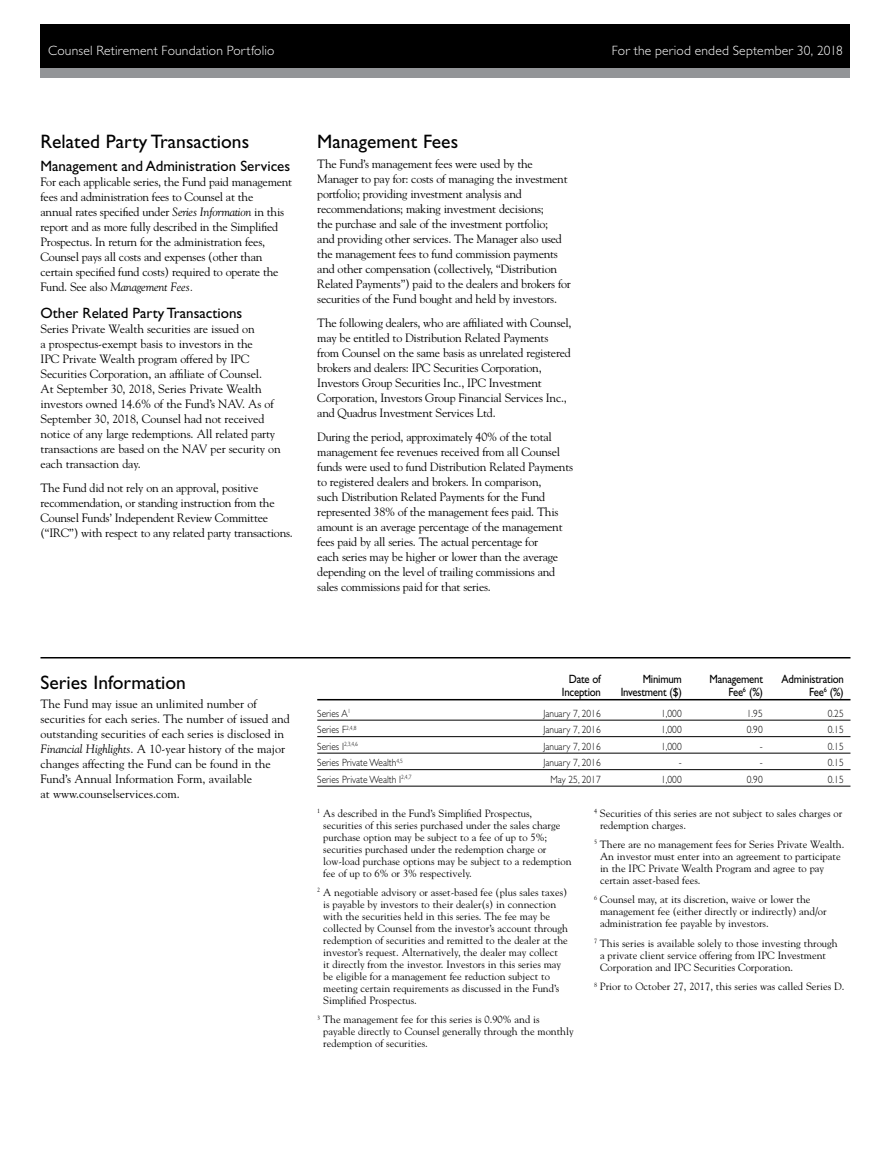
<style>
.page{position:relative;width:891px;height:1161px;background:#fff}
.page>*{position:absolute;margin:0;border:0;box-sizing:border-box;transform-origin:0 0}
.Subhead_Bold{font:19.5px "Gill Sans Std";color:#000}
._2nd_Subhead{font:15px "Gill Sans Std";color:#000}
.SCOTT_Master_Page_he{font:300 13.5px "Gill Sans Std";letter-spacing:.015em;color:#fff}
.Body_Copy{font:12px/15px "Goudy Std";letter-spacing:-.02em;color:#000}
.Body_Copy-2{font:12px/15px "Goudy Std";color:#000}
.t1{font:12px "Gill Sans Std";letter-spacing:-.02em;color:#000;scale:.9 1}
.Definition_copy{font:10.5px/12px "Goudy Std";color:#000}
.Ann_Comp_Rtn_Table{font:300 10.5px "Gill Sans Std";color:#000;scale:.9 1}
.s1{font-style:italic}
</style>
<div class="page">
<div style="left:40px;top:24px;width:810px;height:52px;background:#000"></div>
<div style="left:40px;top:68px;width:810px;height:10px;background:#939598"></div>
<hr style="left:317px;top:699px;width:533px;height:1px;background:#000">
<hr style="left:317px;top:720px;width:533px;height:1px;background:#000">
<hr style="left:317px;top:736px;width:533px;height:1px;background:#000">
<hr style="left:317px;top:753px;width:533px;height:1px;background:#000">
<hr style="left:317px;top:769px;width:533px;height:1px;background:#000">
<hr style="left:317px;top:786px;width:533px;height:1px;background:#000">
<hr style="left:40px;top:657px;width:810px;height:1px;background:#000">
<p class="SCOTT_Master_Page_he" style="left:48px;top:43px;width:228px">Counsel Retirement Foundation Portfolio</p>
<p class="SCOTT_Master_Page_he" style="left:612px;top:43px;width:233px">For the period ended September 30, 2018</p>
<p class="Subhead_Bold" style="left:40px;top:131px;width:210px">Related Party Transactions</p>
<p class="_2nd_Subhead" style="left:40px;top:157px;width:251px">Management and Administration Services</p>
<p class="Body_Copy" style="left:40px;top:174px;width:253px">For each applicable series, the Fund paid management fees and administration fees to Counsel at the<br>annual rates specified under <span class="s1">Series Information</span> in this report and as more fully described in the Simplified Prospectus. In return for the administration fees, Counsel pays all costs and expenses (other than certain specified fund costs) required to operate the Fund. See also <span class="s1">Management Fees.</span></p>
<p class="_2nd_Subhead" style="left:40px;top:304px;width:203px">Other Related Party Transactions</p>
<p class="Body_Copy" style="left:40px;top:321px;width:242px">Series Private Wealth securities are issued on<br>a prospectus-exempt basis to investors in the<br>IPC Private Wealth program offered by IPC Securities Corporation, an affiliate of Counsel.<br>At September 30, 2018, Series Private Wealth investors owned 14.6% of the Fund’s NAV. As of September 30, 2018, Counsel had not received notice of any large redemptions. All related party transactions are based on the NAV per security on each transaction day.</p>
<p class="Body_Copy" style="left:40px;top:480px;width:254px">The Fund did not rely on an approval, positive recommendation, or standing instruction from the Counsel Funds’ Independent Review Committee (“IRC”) with respect to any related party transactions.</p>
<p class="Subhead_Bold" style="left:317px;top:131px;width:142px">Management Fees</p>
<p class="Body_Copy" style="left:317px;top:156px;width:255px">The Fund’s management fees were used by the Manager to pay for: costs of managing the investment portfolio; providing investment analysis and recommendations; making investment decisions;<br>the purchase and sale of the investment portfolio;<br>and providing other services. The Manager also used the management fees to fund commission payments and other compensation (collectively, “Distribution Related Payments”) paid to the dealers and brokers for securities of the Fund bought and held by investors.</p>
<p class="Body_Copy" style="left:317px;top:315px;width:256px">The following dealers, who are affiliated with Counsel, may be entitled to Distribution Related Payments from Counsel on the same basis as unrelated registered brokers and dealers: IPC Securities Corporation, Investors Group Securities Inc., IPC Investment Corporation, Investors Group Financial Services Inc., and Quadrus Investment Services Ltd.</p>
<p class="Body_Copy" style="left:317px;top:429px;width:257px">During the period, approximately 40% of the total management fee revenues received from all Counsel funds were used to fund Distribution Related Payments to registered dealers and brokers. In comparison,<br>such Distribution Related Payments for the Fund represented 38% of the management fees paid. This amount is an average percentage of the management fees paid by all series. The actual percentage for<br>each series may be higher or lower than the average depending on the level of trailing commissions and sales commissions paid for that series.</p>
<p class="Subhead_Bold" style="left:40px;top:671px;width:147px">Series Information</p>
<p class="Body_Copy-2" style="left:40px;top:696px;width:251px">The Fund may issue an unlimited number of securities for each series. The number of issued and outstanding securities of each series is disclosed in <span class="s1">Financial Highlights</span>. A 10-year history of the major changes affecting the Fund can be found in the Fund’s Annual Information Form, available<br>at www.counselservices.com.</p>
<p class="t1" style="left:569px;top:672px;width:37px">Date of</p>
<p class="t1" style="left:643px;top:672px;width:45px">Minimum</p>
<p class="t1" style="left:710px;top:672px;width:61px">Management</p>
<p class="t1" style="left:782px;top:672px;width:71px">Administration</p>
<p class="t1" style="left:562px;top:685px;width:45px">Inception</p>
<p class="t1" style="left:621px;top:685px;width:70px">Investment ($)</p>
<p class="t1" style="left:728px;top:685px;width:40px">Fee<sup>6</sup> (%)</p>
<p class="t1" style="left:809px;top:685px;width:40px">Fee<sup>6</sup> (%)</p>
<p class="Ann_Comp_Rtn_Table" style="left:317px;top:708px;width:39px">Series A<sup>1</sup></p>
<p class="Ann_Comp_Rtn_Table" style="left:543px;top:708px;width:65px">January 7, 2016</p>
<p class="Ann_Comp_Rtn_Table" style="left:661px;top:708px;width:24px">1,000</p>
<p class="Ann_Comp_Rtn_Table" style="left:747px;top:708px;width:19px">1.95</p>
<p class="Ann_Comp_Rtn_Table" style="left:828px;top:708px;width:19px">0.25</p>
<p class="Ann_Comp_Rtn_Table" style="left:317px;top:724px;width:45px">Series F<sup>2,4,8</sup></p>
<p class="Ann_Comp_Rtn_Table" style="left:543px;top:724px;width:65px">January 7, 2016</p>
<p class="Ann_Comp_Rtn_Table" style="left:661px;top:724px;width:24px">1,000</p>
<p class="Ann_Comp_Rtn_Table" style="left:747px;top:724px;width:19px">0.90</p>
<p class="Ann_Comp_Rtn_Table" style="left:828px;top:724px;width:19px">0.15</p>
<p class="Ann_Comp_Rtn_Table" style="left:317px;top:741px;width:47px">Series I<sup>2,3,4,6</sup></p>
<p class="Ann_Comp_Rtn_Table" style="left:543px;top:741px;width:65px">January 7, 2016</p>
<p class="Ann_Comp_Rtn_Table" style="left:661px;top:741px;width:24px">1,000</p>
<p class="Ann_Comp_Rtn_Table" style="left:760px;top:741px;width:5px">-</p>
<p class="Ann_Comp_Rtn_Table" style="left:828px;top:741px;width:19px">0.15</p>
<p class="Ann_Comp_Rtn_Table" style="left:317px;top:757px;width:97px">Series Private Wealth<sup>4,5</sup></p>
<p class="Ann_Comp_Rtn_Table" style="left:543px;top:757px;width:65px">January 7, 2016</p>
<p class="Ann_Comp_Rtn_Table" style="left:679px;top:757px;width:5px">-</p>
<p class="Ann_Comp_Rtn_Table" style="left:760px;top:757px;width:5px">-</p>
<p class="Ann_Comp_Rtn_Table" style="left:828px;top:757px;width:19px">0.15</p>
<p class="Ann_Comp_Rtn_Table" style="left:317px;top:774px;width:106px">Series Private Wealth I<sup>2,4,7</sup></p>
<p class="Ann_Comp_Rtn_Table" style="left:550px;top:774px;width:57px">May 25, 2017</p>
<p class="Ann_Comp_Rtn_Table" style="left:661px;top:774px;width:24px">1,000</p>
<p class="Ann_Comp_Rtn_Table" style="left:747px;top:774px;width:19px">0.90</p>
<p class="Ann_Comp_Rtn_Table" style="left:828px;top:774px;width:19px">0.15</p>
<p class="Definition_copy" style="left:323px;top:807px;width:250px;text-indent:-6px"><sup>1</sup> As described in the Fund’s Simplified Prospectus, securities of this series purchased under the sales charge purchase option may be subject to a fee of up to 5%; securities purchased under the redemption charge or low-load purchase options may be subject to a redemption fee of up to 6% or 3% respectively.</p>
<p class="Definition_copy" style="left:323px;top:886px;width:246px;text-indent:-6px"><sup>2</sup> A negotiable advisory or asset-based fee (plus sales taxes) is payable by investors to their dealer(s) in connection with the securities held in this series. The fee may be collected by Counsel from the investor’s account through redemption of securities and remitted to the dealer at the investor’s request. Alternatively, the dealer may collect<br>it directly from the investor. Investors in this series may be eligible for a management fee reduction subject to meeting certain requirements as discussed in the Fund’s Simplified Prospectus.</p>
<p class="Definition_copy" style="left:323px;top:1014px;width:252px;text-indent:-6px"><sup>3</sup> The management fee for this series is 0.90% and is payable directly to Counsel generally through the monthly redemption of securities.</p>
<p class="Definition_copy" style="left:600px;top:807px;width:244px;text-indent:-6px"><sup>4</sup> Securities of this series are not subject to sales charges or redemption charges.</p>
<p class="Definition_copy" style="left:600px;top:838px;width:246px;text-indent:-6px"><sup>5</sup> There are no management fees for Series Private Wealth.<br>An investor must enter into an agreement to participate in the IPC Private Wealth Program and agree to pay certain asset-based fees.</p>
<p class="Definition_copy" style="left:600px;top:894px;width:228px;text-indent:-6px"><sup>6</sup> Counsel may, at its discretion, waive or lower the management fee (either directly or indirectly) and/or administration fee payable by investors.</p>
<p class="Definition_copy" style="left:600px;top:937px;width:239px;text-indent:-6px"><sup>7</sup> This series is available solely to those investing through a private client service offering from IPC Investment<br>Corporation and IPC Securities Corporation.</p>
<p class="Definition_copy" style="left:594px;top:981px;width:252px"><sup>8</sup> Prior to October 27, 2017, this series was called Series D.</p>
</div>
